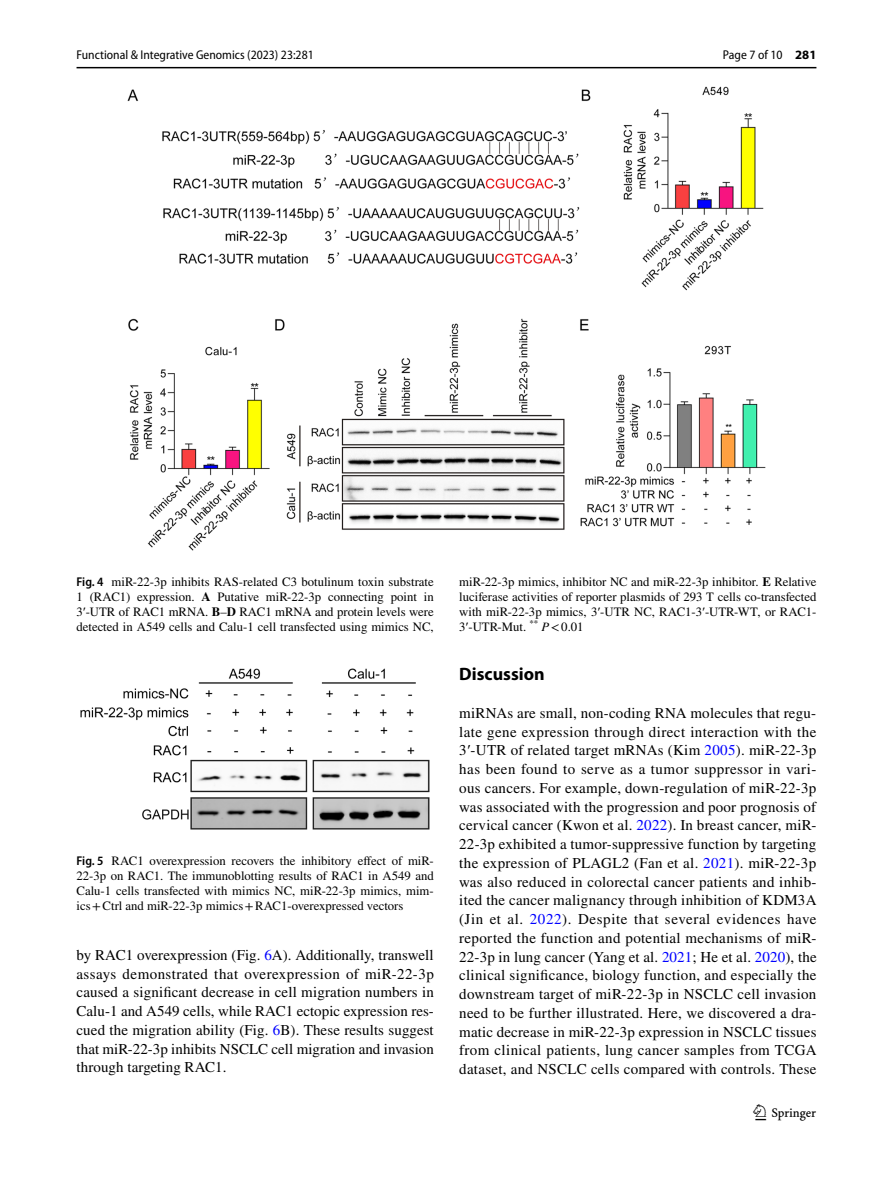
<style>
.page{position:relative;width:893px;height:1187px;background:#fff}
.page>*{position:absolute;margin:0;border:0;box-sizing:border-box;transform-origin:0 0}
.t1{font:22.5px "Springnew Regular 3";color:#000}
.t2{font:700 18px "Myriad Pro";color:#000}
.t3{font:15px/18.8px "STIX";letter-spacing:.01em;color:#000;text-align:justify}
.t4{font:12.75px/15px "STIX";color:#000;text-align:justify}
.t5{font:semi-condensed 12.75px "Myriad Pro";color:#000}
.s1{font-weight:700;font-stretch:normal}
.s2{font-family:"Myriad Pro";font-weight:600;font-stretch:semi-condensed}
.s3{font-weight:700}
.s4{font-family:"Times New Roman"}
.s5{font-style:italic}
.s6{color:#00f}
</style>
<div class="page">
<hr style="left:77px;top:67px;width:739px;height:1px;background:#000">
<img style="left:128px;top:87px;width:637px;height:463px">
<img style="left:81px;top:668px;width:348px;height:161px">
<p class="t5" style="left:77px;top:48px;width:239px">Functional &amp; Integrative Genomics (2023) 23:281</p>
<p class="t5" style="left:723px;top:48px;width:95px">Page 7 of 10 <span class="s1">281</span></p>
<p class="t4" style="left:77px;top:574px;width:359px"><span class="s2">Fig. 4</span> miR-22-3p inhibits RAS-related C3 botulinum toxin substrate 1 (RAC1) expression. <span class="s3">A</span> Putative miR-22-3p connecting point in 3<span class="s4">′</span>-UTR of RAC1 mRNA. <span class="s3">B</span>–<span class="s3">D</span> RAC1 mRNA and protein levels were detected in A549 cells and Calu-1 cell transfected using mimics NC,</p>
<p class="t4" style="left:459px;top:574px;width:359px">miR-22-3p mimics, inhibitor NC and miR-22-3p inhibitor. <span class="s3">E</span> Relative luciferase activities of reporter plasmids of 293 T cells co-transfected with miR-22-3p mimics, 3<span class="s4">′</span>-UTR NC, RAC1-3<span class="s4">′</span>-UTR-WT, or RAC1- 3<span class="s4">′</span>-UTR-Mut. <sup>**</sup> <span class="s5">P</span>&lt;0.01</p>
<p class="t4" style="left:77px;top:853px;width:359px"><span class="s2">Fig. 5</span> RAC1 overexpression recovers the inhibitory effect of miR-22-3p on RAC1. The immunoblotting results of RAC1 in A549 and Calu-1 cells transfected with mimics NC, miR-22-3p mimics, mim&shy;ics+Ctrl and miR-22-3p mimics+RAC1-overexpressed vectors</p>
<p class="t3" style="left:77px;top:946px;width:359px">by RAC1 overexpression (Fig. <span class="s6">6</span>A). Additionally, transwell assays demonstrated that overexpression of miR-22-3p caused a significant decrease in cell migration numbers in Calu-1 and A549 cells, while RAC1 ectopic expression res&shy;cued the migration ability (Fig. <span class="s6">6</span>B). These results suggest that miR-22-3p inhibits NSCLC cell migration and invasion through targeting RAC1.</p>
<p class="t2" style="left:459px;top:662px;width:87px">Discussion</p>
<p class="t3" style="left:459px;top:704px;width:359px">miRNAs are small, non-coding RNA molecules that regu&shy;late gene expression through direct interaction with the 3<span class="s4">′</span>-UTR of related target mRNAs (Kim <span class="s6">2005</span>). miR-22-3p has been found to serve as a tumor suppressor in vari&shy;ous cancers. For example, down-regulation of miR-22-3p was associated with the progression and poor prognosis of cervical cancer (Kwon et al. <span class="s6">2022</span>). In breast cancer, miR-22-3p exhibited a tumor-suppressive function by targeting the expression of PLAGL2 (Fan et al. <span class="s6">2021</span>). miR-22-3p was also reduced in colorectal cancer patients and inhib&shy;ited the cancer malignancy through inhibition of KDM3A (Jin et al. <span class="s6">2022</span>). Despite that several evidences have reported the function and potential mechanisms of miR-22-3p in lung cancer (Yang et al. <span class="s6">2021</span>; He et al. <span class="s6">2020</span>), the clinical significance, biology function, and especially the downstream target of miR-22-3p in NSCLC cell invasion need to be further illustrated. Here, we discovered a dra&shy;matic decrease in miR-22-3p expression in NSCLC tissues from clinical patients, lung cancer samples from TCGA dataset, and NSCLC cells compared with controls. These</p>
<h1 class="t1" style="left:755px;top:1104px;width:62px">1 3</h1>
</div>
